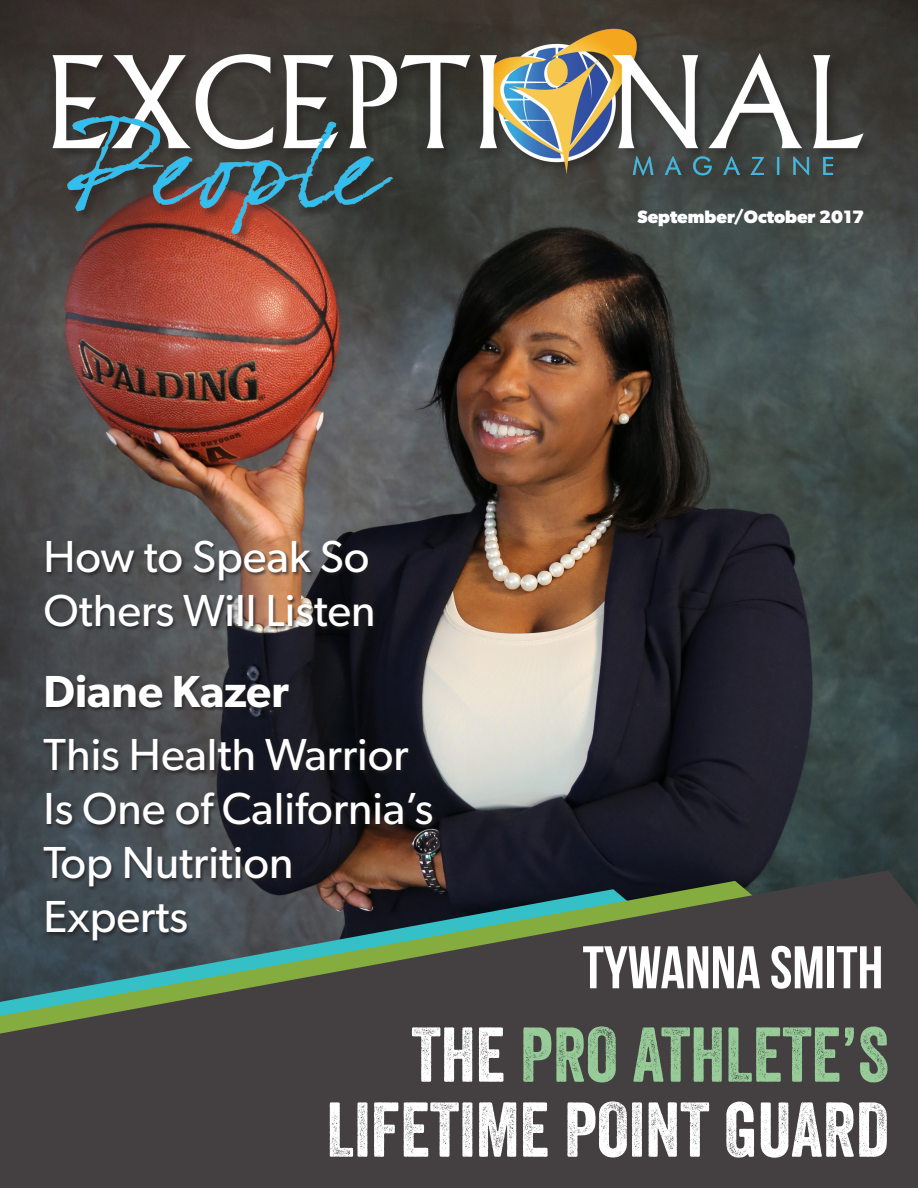
<style>
.page{position:relative;width:918px;height:1188px;background:#fff}
.page>*{position:absolute;margin:0;border:0;box-sizing:border-box;transform-origin:0 0}
.Interview{font:75px/75px "Veneer";color:#fff;text-align:right}
.author{font:700 60px "Bebas Neue";color:#fff}
.author-2{font:45px/54px "Gibson";color:#fff}
.author-3{font:600 45px "Gibson";color:#fff}
.Interview-2{font:700 18px "Gibson";color:#fff}
.s1{color:#97cc99}
</style>
<div class="page">
<img style="left:0;top:0;width:918px;height:870px">
<img style="left:43px;top:12px;width:830px;height:247px">
<svg style="left:0;top:870px;width:918px;height:318px;background:#444744"></svg>
<div style="left:43px;top:540px;width:394px;height:406px;background:#231f20;opacity:.75"></div>
<p class="author-2" style="left:43px;top:529px;width:334px">How to Speak So<br>Others Will Listen</p>
<p class="author-3" style="left:43px;top:665px;width:247px">Diane Kazer</p>
<p class="author-2" style="left:43px;top:727px;width:391px">This Health Warrior<br>Is One of California’s<br>Top Nutrition<br>Experts</p>
<p class="Interview-2" style="left:637px;top:206px;width:228px">September/October 2017</p>
<p class="author" style="left:583px;top:935px;width:302px">TYWANNA SMITH</p>
<p class="Interview" style="left:326px;top:1017px;width:564px">THE <span class="s1">PRO ATHLETE’S<br></span>LIFETIME POINT GUARD</p>
</div>
